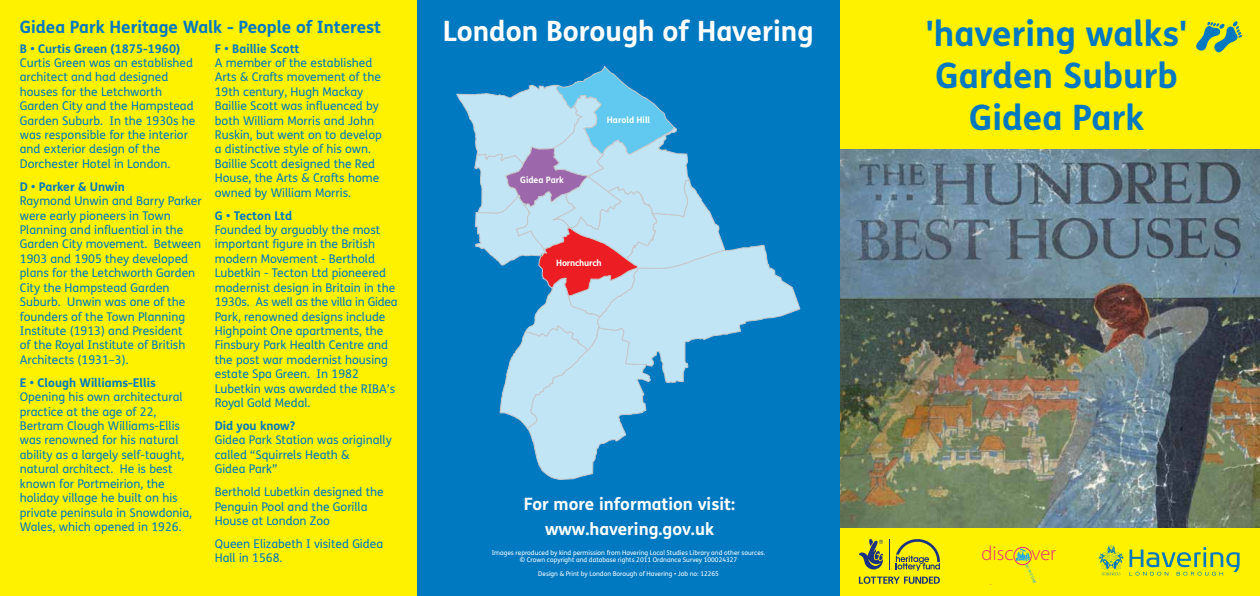
<style>
.page{position:relative;width:1260px;height:596px;background:#fff}
.page>*{position:absolute;margin:0;border:0;box-sizing:border-box;transform-origin:0 0}
.t1{font:700 35px/42px "FS Me";color:#0079c1;text-align:center}
.t2{font:700 28px "FS Me";color:#fff}
.t3{font:300 20.3px "Myriad Pro";color:#eb2d7c}
.t4{font:700 17px/24.7px "FS Me";color:#fff;text-align:center}
.t5{font:700 17px "FS Me";color:#0079c1}
.t6{font:12px/14.4px "FS Me";color:#0079c1}
.t7{font:700 12px "FS Me";color:#0079c1}
.t8{font:700 8.8px "FS Me";color:#fff}
.t9{font:700 8.8px "FS Me";letter-spacing:-.025em;color:#fff}
.t10{font:6.5px/7.8px "FS Me";color:#fff;text-align:center}
.t11{font:4.3px "Typenoksidi";color:#2aabe2}
</style>
<div class="page">
<div style="left:839px;top:527px;width:421px;height:68px;background:#fff200"></div>
<div style="left:839px;top:0;width:421px;height:150px;background:#fff200"></div>
<svg style="left:1130px;top:547px;width:110px;height:28px"></svg>
<svg style="left:1098px;top:544px;width:26px;height:31px"></svg>
<svg style="left:1016px;top:548px;width:14px;height:12px"></svg>
<div style="left:1014px;top:546px;width:18px;height:18px;border:1px solid #eb2d7c;border-radius:50%"></div>
<hr style="left:889px;top:538px;width:1px;height:31px;background:#1b3281">
<svg style="left:859px;top:538px;width:24px;height:31px"></svg>
<svg style="left:859px;top:576px;width:81px;height:7px"></svg>
<svg style="left:896px;top:539px;width:44px;height:31px"></svg>
<div style="left:0;top:0;width:417px;height:595px;background:#fff200"></div>
<img style="left:839px;top:150px;width:421px;height:377px">
<svg style="left:1196px;top:21px;width:46px;height:32px"></svg>
<div style="left:417px;top:0;width:422px;height:595px;background:#0079c1"></div>
<svg style="left:456px;top:66px;width:344px;height:413px"></svg>
<h3 class="t5" style="left:20px;top:17px;width:363px">Gidea Park Heritage Walk - People of Interest</h3>
<h2 class="t2" style="left:443px;top:14px;width:372px">London Borough of Havering</h2>
<p class="t7" style="left:20px;top:41px;width:162px">B • Curtis Green (1875-1960)</p>
<p class="t6" style="left:20px;top:56px;width:177px">Curtis Green was an established architect and had designed houses for the Letchworth<br>Garden City and the Hampstead<br>Garden Suburb. In the 1930s he was responsible for the interior and exterior design of the<br>Dorchester Hotel in London.</p>
<p class="t7" style="left:20px;top:179px;width:107px">D • Parker &amp; Unwin</p>
<p class="t6" style="left:20px;top:194px;width:183px">Raymond Unwin and Barry Parker were early pioneers in Town<br>Planning and influential in the<br>Garden City movement. Between<br>1903 and 1905 they developed plans for the Letchworth Garden<br>City the Hampstead Garden<br>Suburb. Unwin was one of the founders of the Town Planning<br>Institute (1913) and President<br>of the Royal Institute of British<br>Architects (1931–3).</p>
<p class="t7" style="left:20px;top:375px;width:137px">E • Clough Williams-Ellis</p>
<p class="t6" style="left:20px;top:390px;width:174px">Opening his own architectural practice at the age of 22,<br>Bertram Clough Williams-Ellis was renowned for his natural ability as a largely self-taught, natural architect. He is best known for Portmeirion, the holiday village he built on his private peninsula in Snowdonia,<br>Wales, which opened in 1926.</p>
<p class="t7" style="left:215px;top:41px;width:86px">F • Baillie Scott</p>
<p class="t6" style="left:215px;top:56px;width:169px">A member of the established<br>Arts &amp; Crafts movement of the<br>19th century, Hugh Mackay<br>Baillie Scott was influenced by both William Morris and John<br>Ruskin, but went on to develop a distinctive style of his own.<br>Baillie Scott designed the Red<br>House, the Arts &amp; Crafts home owned by William Morris.</p>
<p class="t7" style="left:215px;top:208px;width:79px">G • Tecton Ltd</p>
<p class="t6" style="left:215px;top:223px;width:184px">Founded by arguably the most important figure in the British modern Movement - Berthold<br>Lubetkin - Tecton Ltd pioneered modernist design in Britain in the<br>1930s. As well as the villa in Gidea<br>Park, renowned designs include<br>Highpoint One apartments, the<br>Finsbury Park Health Centre and the post war modernist housing estate Spa Green. In 1982<br>Lubetkin was awarded the RIBA’s<br>Royal Gold Medal.</p>
<p class="t7" style="left:215px;top:418px;width:82px">Did you know?</p>
<p class="t6" style="left:215px;top:433px;width:178px">Gidea Park Station was originally called “Squirrels Heath &amp;<br>Gidea Park”</p>
<p class="t6" style="left:215px;top:484px;width:171px">Berthold Lubetkin designed the<br>Penguin Pool and the Gorilla<br>House at London Zoo</p>
<p class="t6" style="left:215px;top:536px;width:170px">Queen Elizabeth I visited Gidea<br>Hall in 1568.</p>
<p class="t8" style="left:607px;top:115px;width:45px">Harold Hill</p>
<p class="t8" style="left:520px;top:174px;width:45px">Gidea Park</p>
<p class="t9" style="left:556px;top:257px;width:47px">Hornchurch</p>
<h3 class="t4" style="left:524px;top:491px;width:213px">For more information visit: www.havering.gov.uk</h3>
<p class="t10" style="left:492px;top:548px;width:275px">Images reproduced by kind permission from Havering Local Studies Library and other sources. © Crown copyright and database rights 2011 Ordnance Survey 100024327</p>
<p class="t10" style="left:538px;top:569px;width:182px">Design &amp; Print by London Borough of Havering • Job no: 12265</p>
<h1 class="t1" style="left:926px;top:13px;width:263px">'havering walks'<br>Garden Suburb<br>Gidea Park</h1>
<h3 class="t3" style="left:982px;top:541px;width:76px">disc ver</h3>
<p class="t11" style="left:1029px;top:562px;width:23px;rotate:64deg">havering</p>
</div>
